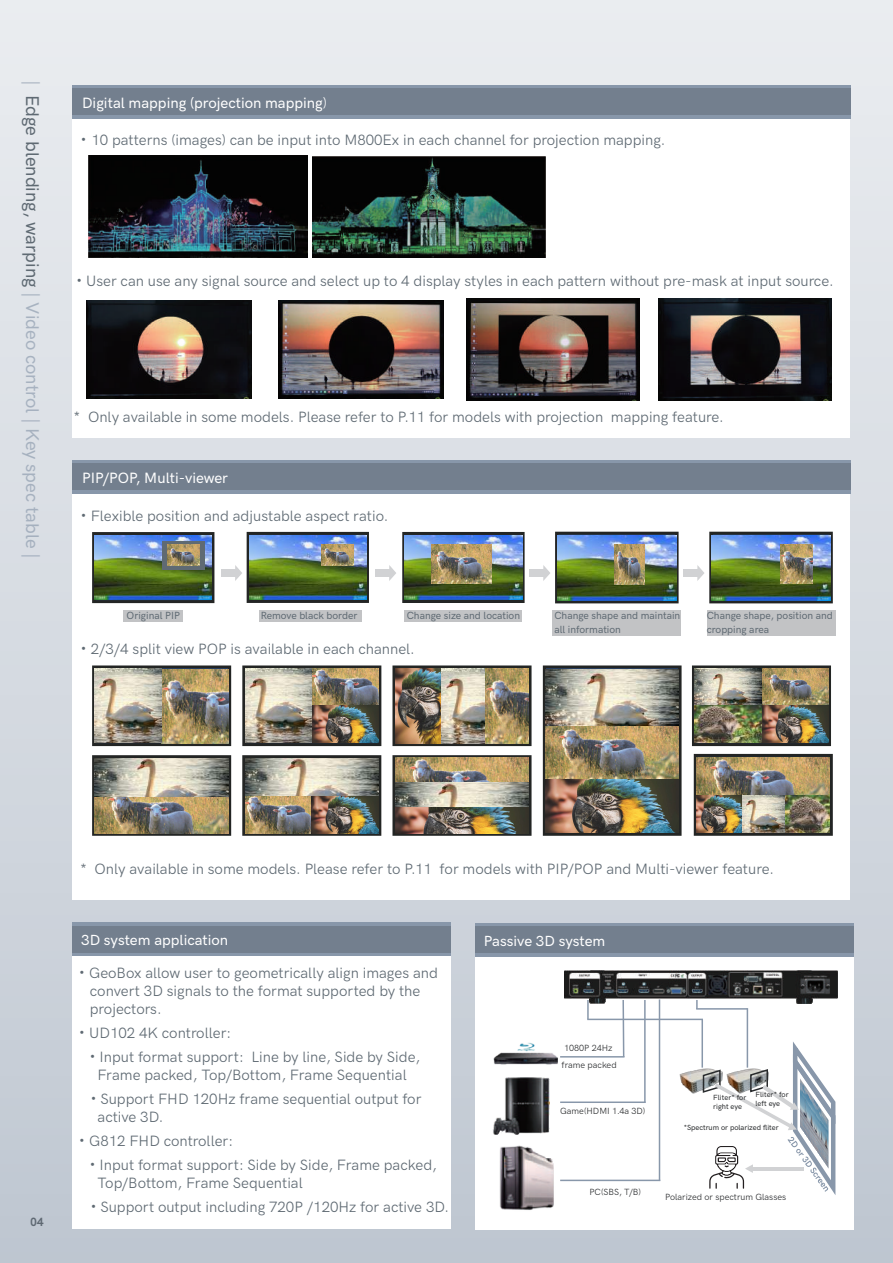
<style>
.page{position:relative;width:893px;height:1263px;background:#fff}
.page>*{position:absolute;margin:0;border:0;box-sizing:border-box;transform-origin:0 0}
.t1{font:500 18.6px "HK Grotesk";color:rgb(136 151 170/.64)}
.t2{font:15px/24px "HK Grotesk";color:#5f6a73}
.t3{font:500 15px "HK Grotesk";color:#fff}
.t4{font:500 14.7px "HK Grotesk";color:#fff}
.t5{font:700 12px "HK Grotesk";color:#5f6973}
.t6{font:500 10.35px/13.4px "HK Grotesk";color:#5f6a73}
.t7{font:9px/17px "HK Grotesk";color:#292b2d}
.t8{font:500 7.5px/9px "HK Grotesk";color:#292b2d}
.s1{color:#5f6a73}
.s2{font-weight:400}
.s3{font-family:"Koz Go Pr 6 N"}
</style>
<div class="page">
<div style="left:0;top:0;width:893px;height:1263px;background:linear-gradient(to bottom,#ebedf0,#c1c9d3)"></div>
<div style="left:73px;top:85px;width:777px;height:352px;background:#fff"></div>
<div style="left:73px;top:85px;width:778px;height:34px;background:linear-gradient(to right,#8897aa,#8897aa)"></div>
<div style="left:73px;top:89px;width:778px;height:26px;background:#737f8e"></div>
<img style="left:89px;top:156px;width:218px;height:101px">
<img style="left:313px;top:157px;width:232px;height:100px">
<img style="left:87px;top:301px;width:164px;height:97px">
<img style="left:278px;top:301px;width:166px;height:97px">
<img style="left:467px;top:298px;width:172px;height:103px">
<img style="left:659px;top:298px;width:172px;height:103px">
<div style="left:73px;top:467px;width:777px;height:433px;background:#fff"></div>
<div style="left:73px;top:460px;width:778px;height:33px;background:linear-gradient(to right,#8897aa,#8897aa)"></div>
<div style="left:73px;top:464px;width:778px;height:26px;background:#737f8e"></div>
<svg style="left:235px;top:565px;width:7px;height:16px"></svg>
<div style="left:221px;top:569px;width:18px;height:8px;background:#d1d2d4"></div>
<svg style="left:389px;top:565px;width:7px;height:16px"></svg>
<div style="left:375px;top:569px;width:18px;height:8px;background:#d1d2d4"></div>
<svg style="left:543px;top:565px;width:7px;height:16px"></svg>
<div style="left:529px;top:569px;width:18px;height:8px;background:#d1d2d4"></div>
<svg style="left:697px;top:565px;width:7px;height:16px"></svg>
<div style="left:683px;top:569px;width:18px;height:8px;background:#d1d2d4"></div>
<svg style="left:92px;top:532px;width:122px;height:71px"></svg>
<img style="left:95px;top:535px;width:117px;height:65px">
<div style="left:162px;top:541px;width:43px;height:29px;background:#5f6a73"></div>
<img style="left:167px;top:545px;width:32px;height:21px">
<div style="left:123px;top:610px;width:60px;height:12px;background:#c2c3c5"></div>
<div style="left:552px;top:610px;width:129px;height:26px;background:#c2c3c5"></div>
<svg style="left:555px;top:532px;width:124px;height:71px"></svg>
<img style="left:558px;top:535px;width:118px;height:65px">
<img style="left:615px;top:545px;width:30px;height:39px">
<div style="left:707px;top:610px;width:128px;height:26px;background:#c2c3c5"></div>
<div style="left:260px;top:610px;width:102px;height:12px;background:#c2c3c5"></div>
<svg style="left:709px;top:532px;width:124px;height:71px"></svg>
<img style="left:712px;top:535px;width:118px;height:65px">
<img style="left:780px;top:545px;width:33px;height:39px">
<svg style="left:247px;top:532px;width:122px;height:71px"></svg>
<img style="left:249px;top:535px;width:117px;height:65px">
<img style="left:322px;top:545px;width:32px;height:20px">
<div style="left:405px;top:610px;width:117px;height:12px;background:#c2c3c5"></div>
<svg style="left:402px;top:532px;width:123px;height:71px"></svg>
<img style="left:405px;top:535px;width:117px;height:65px">
<img style="left:431px;top:545px;width:60px;height:39px">
<svg style="left:92px;top:665px;width:139px;height:81px"></svg>
<img style="left:95px;top:669px;width:133px;height:74px">
<svg style="left:92px;top:755px;width:139px;height:81px"></svg>
<img style="left:95px;top:797px;width:133px;height:36px">
<img style="left:95px;top:758px;width:133px;height:39px">
<svg style="left:242px;top:665px;width:139px;height:81px"></svg>
<img style="left:245px;top:669px;width:133px;height:74px">
<svg style="left:242px;top:755px;width:139px;height:81px"></svg>
<img style="left:245px;top:758px;width:133px;height:75px">
<svg style="left:392px;top:665px;width:140px;height:81px"></svg>
<img style="left:395px;top:668px;width:134px;height:75px">
<svg style="left:392px;top:755px;width:140px;height:81px"></svg>
<img style="left:395px;top:758px;width:134px;height:75px">
<svg style="left:543px;top:665px;width:139px;height:171px;fill:#232524"></svg>
<img style="left:545px;top:669px;width:134px;height:164px">
<img style="left:545px;top:671px;width:84px;height:54px">
<svg style="left:692px;top:665px;width:139px;height:81px"></svg>
<img style="left:695px;top:669px;width:133px;height:74px">
<svg style="left:694px;top:754px;width:139px;height:82px"></svg>
<img style="left:697px;top:757px;width:133px;height:76px">
<div style="left:72px;top:924px;width:378px;height:304px;background:#fff"></div>
<svg style="left:72px;top:922px;width:379px;height:34px;fill:#8897aa"></svg>
<div style="left:72px;top:926px;width:379px;height:26px;background:#737f8e"></div>
<div style="left:475px;top:925px;width:378px;height:304px;background:#fff"></div>
<div style="left:475px;top:923px;width:379px;height:34px;background:linear-gradient(to right,#8897aa,#8897aa)"></div>
<div style="left:475px;top:927px;width:379px;height:26px;background:#737f8e"></div>
<img style="left:565px;top:970px;width:272px;height:33px">
<img style="left:493px;top:1042px;width:65px;height:23px">
<img style="left:499px;top:1145px;width:67px;height:65px">
<img style="left:493px;top:1078px;width:57px;height:57px">
<img style="left:680px;top:1069px;width:22px;height:25px">
<hr style="left:560px;top:1056px;width:64px;height:1px;background:#8897aa">
<svg style="left:622px;top:998px;width:3px;height:60px"></svg>
<hr style="left:644px;top:1000px;width:2px;height:103px;background:#8897aa">
<hr style="left:560px;top:1101px;width:86px;height:2px;background:#8897aa">
<svg style="left:696px;top:1000px;width:2px;height:8px"></svg>
<svg style="left:587px;top:1000px;width:2px;height:19px"></svg>
<hr style="left:696px;top:1008px;width:51px;height:2px;background:#8897aa">
<hr style="left:587px;top:1019px;width:116px;height:1px;background:#8897aa">
<hr style="left:747px;top:1008px;width:1px;height:59px;background:#8897aa">
<hr style="left:701px;top:1019px;width:2px;height:48px;background:#8897aa">
<hr style="left:560px;top:1179px;width:100px;height:2px;background:#8897aa">
<hr style="left:659px;top:999px;width:1px;height:182px;background:#8897aa">
<svg style="left:702px;top:1034px;width:134px;height:160px"></svg>
<p class="t1" style="left:46px;top:80px;width:480px;rotate:90deg">| <span class="s1">Edge blending, warping</span> | Video control | Key spec table |</p>
<p class="t3" style="left:82px;top:92px;width:246px">Digital mapping (projection mapping<span class="s2">)</span></p>
<p class="t2" style="left:76px;top:127px;width:591px"><span class="s3">・</span> 10 patterns (images) can be input into M800Ex in each channel for projection mapping.</p>
<p class="t2" style="left:72px;top:268px;width:763px"><span class="s3">・</span>User can use any signal source and select up to 4 display styles in each pattern without pre-mask at input source.</p>
<p class="t2" style="left:73px;top:404px;width:652px">* Only available in some models. Please refer to P.11 for models with projection mapping feature.</p>
<p class="t3" style="left:82px;top:467px;width:148px">PIP/POP, Multi-viewer</p>
<p class="t2" style="left:76px;top:502px;width:314px"><span class="s3">・</span>Flexible position and adjustable aspect ratio.</p>
<p class="t6" style="left:127px;top:608px;width:55px">Original PIP</p>
<p class="t6" style="left:554px;top:608px;width:127px">Change shape and maintain all information</p>
<p class="t6" style="left:707px;top:608px;width:127px">Change shape, position and cropping area</p>
<p class="t6" style="left:261px;top:608px;width:98px">Remove black border</p>
<p class="t6" style="left:407px;top:608px;width:115px">Change size and location</p>
<p class="t2" style="left:76px;top:635px;width:340px"><span class="s3">・</span>2/3/4 split view POP is available in each channel.</p>
<p class="t5" style="left:30px;top:1213px;width:15px">04</p>
<p class="t2" style="left:80px;top:855px;width:695px">* Only available in some models. Please refer to P.11 for models with PIP/POP and Multi-viewer feature.</p>
<p class="t4" style="left:81px;top:929px;width:149px">3D system application</p>
<p class="t2" style="left:90px;top:963px;width:350px;line-height:18px;text-indent:-15px"><span class="s3">・</span>GeoBox allow user to geometrically align images and convert 3D signals to the format supported by the projectors.</p>
<p class="t2" style="left:85px;top:1020px;width:337px;text-indent:-10px"><span class="s3">・</span>UD102 4K controller:<br><span class="s3">・</span>Input format support: Line by line, Side by Side,</p>
<p class="t2" style="left:86px;top:1062px;width:337px;text-align:center">Frame packed, Top/Bottom, Frame Sequential<span class="s3">・</span>Support FHD 120Hz frame sequential output for</p>
<p class="t2" style="left:98px;top:1104px;width:67px">active 3D.</p>
<p class="t2" style="left:75px;top:1128px;width:160px"><span class="s3">・</span>G812 FHD controller:</p>
<p class="t2" style="left:85px;top:1152px;width:353px"><span class="s3">・</span>Input format support: Side by Side, Frame packed,</p>
<p class="t2" style="left:86px;top:1170px;width:365px;text-indent:11px">Top/Bottom, Frame Sequential<br><span class="s3">・</span>Support output including 720P /120Hz for active 3D.</p>
<p class="t4" style="left:484px;top:930px;width:123px">Passive 3D system</p>
<p class="t7" style="left:562px;top:1039px;width:57px">1080P 24Hz frame packed</p>
<p class="t7" style="left:560px;top:1101px;width:87px">Game(HDMI 1.4a 3D)</p>
<p class="t8" style="left:756px;top:1089px;width:35px">Fliter* for left eye</p>
<p class="t8" style="left:713px;top:1092px;width:35px">Fliter* for right eye</p>
<p class="t8" style="left:684px;top:1122px;width:96px">*Spectrum or polarized fliter</p>
<p class="t7" style="left:589px;top:1183px;width:53px">PC(SBS, T/B)</p>
<p class="t7" style="left:665px;top:1188px;width:122px">Polarized or spectrum Glasses</p>
</div>
